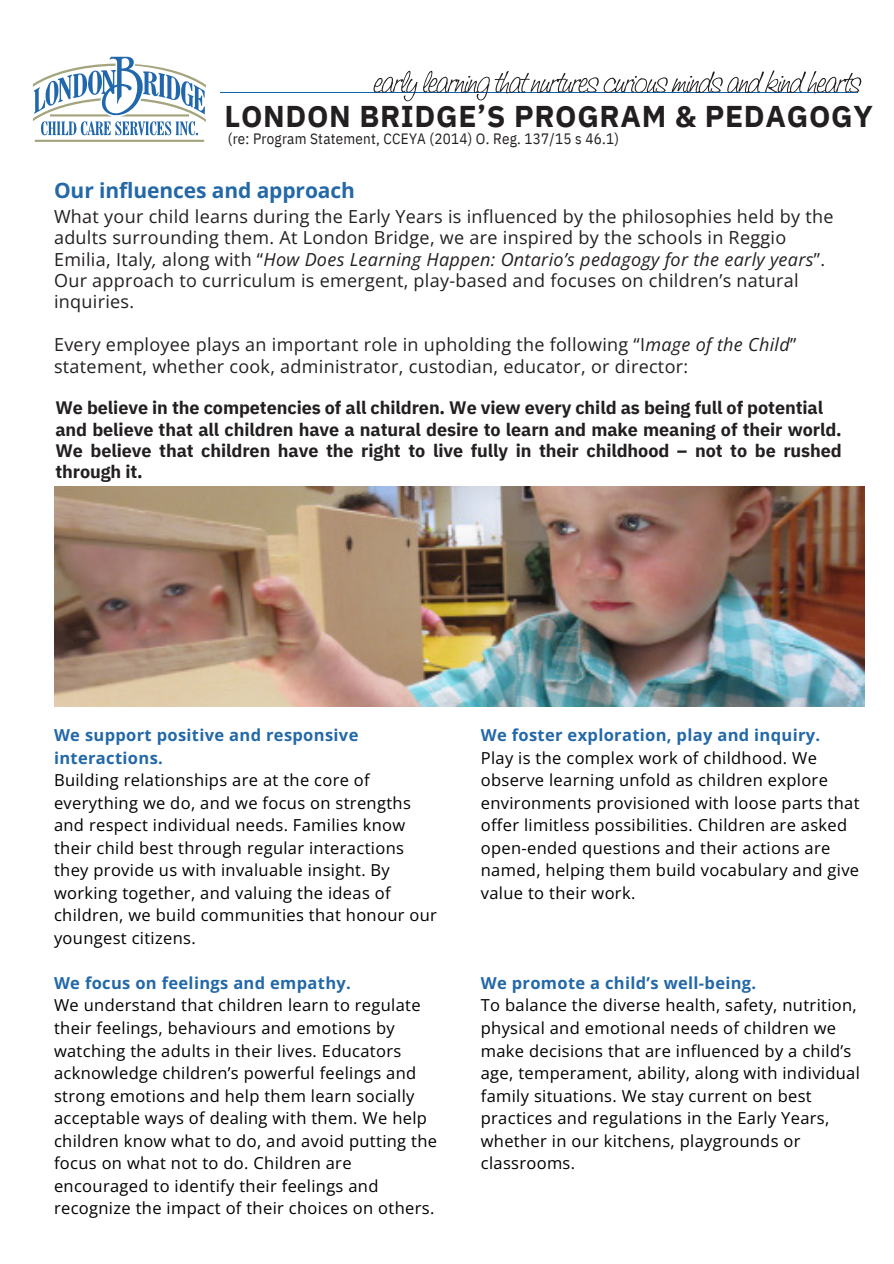
<style>
.page{position:relative;width:894px;height:1264px;background:#fff}
.page>*{position:absolute;margin:0;border:0;box-sizing:border-box;transform-origin:0 0}
.t1{font:700 30px "IBM Plex Sans";letter-spacing:.02em;color:#231f20}
.t2{font:700 21px "Open Sans";letter-spacing:-.005em;color:#2368a7}
.t3{font:18px/21.3px "Open Sans";letter-spacing:.015em;color:#231f20}
.t4{font:700 18px/21.3px "IBM Plex Sans";letter-spacing:-.005em;color:#231f20}
.t5{font:16.5px/22.5px "Open Sans";letter-spacing:.02em;color:#000}
.t6{font:700 16.5px/22.5px "Open Sans";letter-spacing:.02em;color:#2368a7}
.t7{font:15px "IBM Plex Sans Cond";letter-spacing:.015em;color:#231f20}
.s1{font-style:italic}
</style>
<div class="page">
<svg style="left:33px;top:57px;width:173px;height:85px"></svg>
<hr style="left:220px;top:92px;width:637px;height:1px;background:#005daa">
<svg style="left:373px;top:70px;width:488px;height:31px"></svg>
<img style="left:54px;top:487px;width:810px;height:219px">
<h1 class="t1" style="left:224px;top:96px;width:649px">LONDON BRIDGE’S PROGRAM &amp; PEDAGOGY</h1>
<p class="t7" style="left:228px;top:128px;width:392px">(re: Program Statement, CCEYA (2014) O. Reg. 137/15 s 46.1)</p>
<p class="t2" style="left:54px;top:176px;width:302px">Our influences and approach</p>
<p class="t3" style="left:54px;top:205px;width:780px">What your child learns during the Early Years is influenced by the philosophies held by the adults surrounding them. At London Bridge, we are inspired by the schools in Reggio Emilia, Italy<span class="s1">,</span> along with “<span class="s1">How Does Learning Happen: Ontario’s pedagogy for the early years</span>”.<br>Our approach to curriculum is emergent, play-based and focuses on children’s natural inquiries.</p>
<p class="t3" style="left:54px;top:333px;width:743px">Every employee plays an important role in upholding the following “I<span class="s1">mage of the Child</span>” statement, whether cook, administrator, custodian, educator, or director:</p>
<p class="t4" style="left:55px;top:397px;width:787px">We believe in the competencies of all children. We view every child as being full of potential and believe that all children have a natural desire to learn and make meaning of their world.<br>We believe that children have the right to live fully in their childhood – not to be rushed through it.</p>
<p class="t6" style="left:54px;top:723px;width:306px">We support positive and responsive interactions.</p>
<p class="t5" style="left:54px;top:768px;width:384px">Building relationships are at the core of everything we do, and we focus on strengths and respect individual needs. Families know their child best through regular interactions they provide us with invaluable insight. By working together, and valuing the ideas of children, we build communities that honour our youngest citizens.</p>
<p class="t6" style="left:54px;top:971px;width:298px">We focus on feelings and empathy.</p>
<p class="t5" style="left:54px;top:993px;width:384px">We understand that children learn to regulate their feelings, behaviours and emotions by watching the adults in their lives. Educators acknowledge children’s powerful feelings and strong emotions and help them learn socially acceptable ways of dealing with them. We help children know what to do, and avoid putting the focus on what not to do. Children are encouraged to identify their feelings and recognize the impact of their choices on others.</p>
<p class="t6" style="left:480px;top:723px;width:341px">We foster exploration, play and inquiry.</p>
<p class="t5" style="left:480px;top:746px;width:380px">Play is the complex work of childhood. We observe learning unfold as children explore environments provisioned with loose parts that offer limitless possibilities. Children are asked open-ended questions and their actions are named, helping them build vocabulary and give value to their work.</p>
<p class="t6" style="left:480px;top:971px;width:277px">We promote a child’s well-being.</p>
<p class="t5" style="left:480px;top:993px;width:380px">To balance the diverse health, safety, nutrition, physical and emotional needs of children we make decisions that are influenced by a child’s age, temperament, ability, along with individual family situations. We stay current on best practices and regulations in the Early Years, whether in our kitchens, playgrounds or classrooms.</p>
</div>
